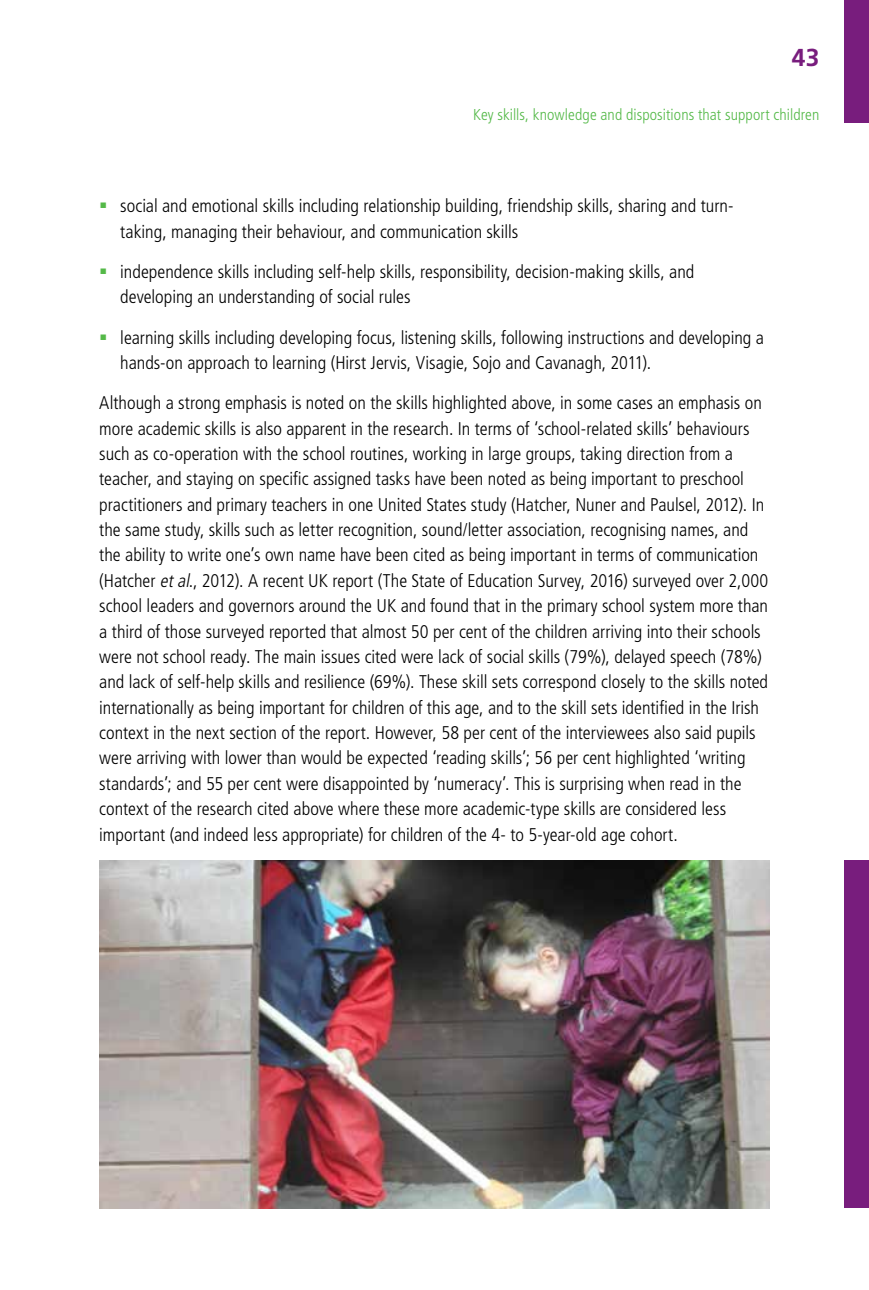
<style>
.page{position:relative;width:869px;height:1290px;background:#fff}
.page>*{position:absolute;margin:0;border:0;box-sizing:border-box;transform-origin:0 0}
.t1{font:700 24.5px "Frutiger LT Std";color:#781d7d}
.t2{font:300 condensed 18.38px/25.4px "Frutiger LT Std";color:#000}
.t3{font:300 condensed 15.75px "Frutiger LT Std";letter-spacing:.005em;color:#54b948}
.s1{font-style:italic}
</style>
<div class="page">
<div style="left:843px;top:0;width:25px;height:123px;background:#781d7d"></div>
<div style="left:843px;top:861px;width:25px;height:347px;background:#781d7d"></div>
<img style="left:99px;top:861px;width:670px;height:347px">
<h1 class="t1" style="left:791px;top:43px;width:29px">43</h1>
<p class="t3" style="left:473px;top:105px;width:347px">Key skills, knowledge and dispositions that support children</p>
<p class="t2" style="left:120px;top:193px;width:614px">social and emotional skills including relationship building, friendship skills, sharing and turn&shy;taking, managing their behaviour, and communication skills</p>
<p class="t2" style="left:120px;top:259px;width:575px">independence skills including self-help skills, responsibility, decision-making skills, and developing an understanding of social rules</p>
<p class="t2" style="left:120px;top:325px;width:645px">learning skills including developing focus, listening skills, following instructions and developing a hands-on approach to learning (Hirst Jervis, Visagie, Sojo and Cavanagh, 2011).</p>
<p class="t2" style="left:99px;top:390px;width:670px">Although a strong emphasis is noted on the skills highlighted above, in some cases an emphasis on more academic skills is also apparent in the research. In terms of ‘school-related skills’ behaviours such as co-operation with the school routines, working in large groups, taking direction from a teacher, and staying on specific assigned tasks have been noted as being important to preschool practitioners and primary teachers in one United States study (Hatcher, Nuner and Paulsel, 2012). In the same study, skills such as letter recognition, sound/letter association, recognising names, and the ability to write one’s own name have been cited as being important in terms of communication (Hatcher <span class="s1">etal</span>., 2012). A recent UK report (The State of Education Survey, 2016) surveyed over 2,000 school leaders and governors around the UK and found that in the primary school system more than a third of those surveyed reported that almost 50 per cent of the children arriving into their schools were not school ready. The main issues cited were lack of social skills (79%), delayed speech (78%) and lack of self-help skills and resilience (69%). These skill sets correspond closely to the skills noted internationally as being important for children of this age, and to the skill sets identified in the Irish context in the next section of the report. However, 58 per cent of the interviewees also said pupils were arriving with lower than would be expected ‘reading skills’; 56 per cent highlighted ‘writing standards’; and 55 per cent were disappointed by ‘numeracy’. This is surprising when read in the context of the research cited above where these more academic-type skills are considered less important (and indeed less appropriate) for children of the 4- to 5-year-old age cohort.</p>
</div>
